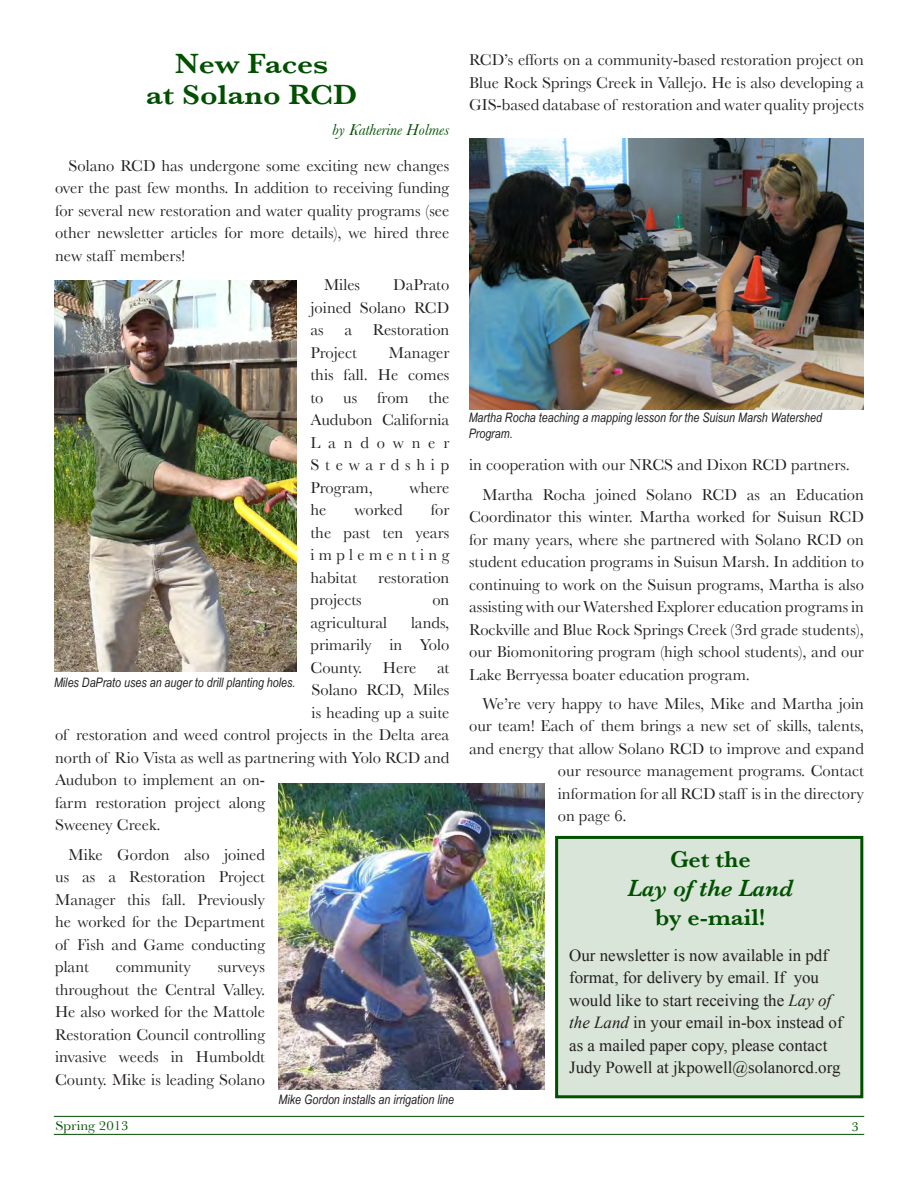
<style>
.page{position:relative;width:918px;height:1188px;background:#fff}
.page>*{position:absolute;margin:0;border:0;box-sizing:border-box;transform-origin:0 0}
.t1{font:600 28.5px "Baskerville";color:#005000;scale:1.1 1}
.t2{font:600 24px "Baskerville";color:#005000}
.t3{font:italic 600 24px "Baskerville";color:#005000}
.t4{font:16.95px/22.5px "Times New Roman";color:#231f20}
.t5{font:16.5px/22.5px "Baskerville";color:#231f20;text-align:justify}
.t6{font:italic 16.5px "Baskerville";color:#005000}
.t7{font:13.5px "Baskerville";color:#005000;scale:1.1 1}
.t8{font:italic 13.05px/15.6px "Arial Narrow";color:#231f20}
.s1{font-style:italic}
</style>
<div class="page">
<hr style="left:54px;top:1134px;width:810px;height:1px;background:#005000">
<hr style="left:54px;top:1116px;width:810px;height:1px;background:#005000">
<div style="left:555px;top:836px;width:308px;height:262px;background:#d9e5d9;border:3px solid #005000"></div>
<img style="left:470px;top:138px;width:394px;height:271px">
<img style="left:279px;top:783px;width:265px;height:307px">
<img style="left:54px;top:281px;width:243px;height:391px">
<p class="t1" style="left:175px;top:47px;width:141px">New Faces</p>
<p class="t1" style="left:146px;top:78px;width:194px">at Solano RCD</p>
<p class="t6" style="left:332px;top:120px;width:119px">by Katherine Holmes</p>
<p class="t5" style="left:55px;top:154px;width:396px;text-indent:13px">Solano RCD has undergone some exciting new changes over the past few months. In addition to receiving funding for several new restoration and water quality programs (see other newsletter articles for more details), we hired three new staff members!</p>
<p class="t5" style="left:324px;top:273px;width:38px">Miles</p>
<p class="t5" style="left:311px;top:273px;width:140px;text-indent:83px">DaPrato joined Solano RCD as</p>
<p class="t5" style="left:344px;top:318px;width:9px">a</p>
<p class="t5" style="left:373px;top:318px;width:78px">Restoration</p>
<p class="t5" style="left:311px;top:341px;width:48px">Project</p>
<p class="t5" style="left:311px;top:341px;width:140px;text-indent:78px">Manager this fall. He comes to us from the Audubon California Landowner Stewardship Program,</p>
<p class="t5" style="left:409px;top:476px;width:42px">where</p>
<p class="t5" style="left:311px;top:499px;width:140px;text-indent:120px">for the past ten years implementing habitat</p>
<p class="t5" style="left:311px;top:499px;width:17px">he</p>
<p class="t5" style="left:354px;top:499px;width:50px">worked</p>
<p class="t5" style="left:378px;top:566px;width:73px">restoration</p>
<p class="t5" style="left:311px;top:589px;width:53px">projects</p>
<p class="t5" style="left:432px;top:589px;width:19px">on</p>
<p class="t5" style="left:311px;top:611px;width:78px">agricultural</p>
<p class="t5" style="left:411px;top:611px;width:40px">lands,</p>
<p class="t5" style="left:311px;top:634px;width:140px">primarily in Yolo</p>
<p class="t5" style="left:311px;top:656px;width:140px">County. Here at</p>
<p class="t5" style="left:312px;top:679px;width:139px">Solano RCD, Miles</p>
<p class="t5" style="left:312px;top:701px;width:139px">is heading up a suite</p>
<p class="t5" style="left:55px;top:724px;width:396px">of restoration and weed control projects in the Delta area</p>
<p class="t5" style="left:55px;top:746px;width:396px">north of Rio Vista as well as partnering with Yolo RCD and</p>
<p class="t5" style="left:55px;top:769px;width:212px">Audubon to implement an on-</p>
<p class="t5" style="left:55px;top:791px;width:212px">farm restoration project along</p>
<p class="t5" style="left:55px;top:814px;width:107px">Sweeney Creek.</p>
<p class="t5" style="left:55px;top:843px;width:212px;text-indent:13px">Mike Gordon also joined us as a Restoration Project Manager this fall. Previously he worked for the Department of Fish and Game conducting plant</p>
<p class="t8" style="left:54px;top:674px;width:243px">Miles DaPrato uses an auger to drill planting holes.</p>
<p class="t5" style="left:116px;top:955px;width:77px">community</p>
<p class="t5" style="left:55px;top:955px;width:212px;text-indent:163px">surveys throughout the Central Valley.<br>He also worked for the Mattole Restoration Council controlling invasive weeds in Humboldt County. Mike is leading Solano</p>
<p class="t8" style="left:279px;top:1091px;width:177px">Mike Gordon installs an irrigation line</p>
<p class="t5" style="left:469px;top:49px;width:396px">RCD’s efforts on a community-based restoration project on Blue Rock Springs Creek in Vallejo. He is also developing a GIS-based database of restoration and water quality projects</p>
<p class="t8" style="left:469px;top:410px;width:355px">Martha Rocha teaching a mapping lesson for the Suisun Marsh Watershed<br>Program.</p>
<p class="t5" style="left:469px;top:454px;width:382px">in cooperation with our NRCS and Dixon RCD partners.</p>
<p class="t5" style="left:469px;top:483px;width:396px;text-indent:13px">Martha Rocha joined Solano RCD as an Education Coordinator this winter. Martha worked for Suisun RCD for many years, where she partnered with Solano RCD on student education programs in Suisun Marsh. In addition to continuing to work on the Suisun programs, Martha is also assisting with our Watershed Explorer education programs in Rockville and Blue Rock Springs Creek (3rd grade students), our Biomonitoring program (high school students), and our Lake Berryessa boater education program.</p>
<p class="t5" style="left:483px;top:692px;width:383px">We’re very happy to have Miles, Mike and Martha join</p>
<p class="t5" style="left:469px;top:715px;width:396px">our team! Each of them brings a new set of skills, talents,</p>
<p class="t5" style="left:469px;top:737px;width:396px">and energy that allow Solano RCD to improve and expand</p>
<p class="t5" style="left:558px;top:760px;width:308px">our resource management programs. Contact</p>
<p class="t5" style="left:558px;top:782px;width:308px">information for all RCD staff is in the directory</p>
<p class="t5" style="left:558px;top:805px;width:70px">on page 6.</p>
<p class="t2" style="left:670px;top:845px;width:82px">Get the</p>
<p class="t3" style="left:628px;top:874px;width:167px">Lay of the Land</p>
<p class="t2" style="left:655px;top:903px;width:112px">by e-mail!</p>
<p class="t4" style="left:569px;top:944px;width:275px">Our newsletter is now available in pdf format, for delivery by email. If you would like to start receiving the <span class="s1">Lay of the Land</span> in your email in-box instead of as a mailed paper copy, please contact Judy Powell at jkpowell@solanorcd.org</p>
<p class="t7" style="left:56px;top:1117px;width:68px">Spring 2013</p>
<p class="t7" style="left:852px;top:1118px;width:8px">3</p>
</div>
